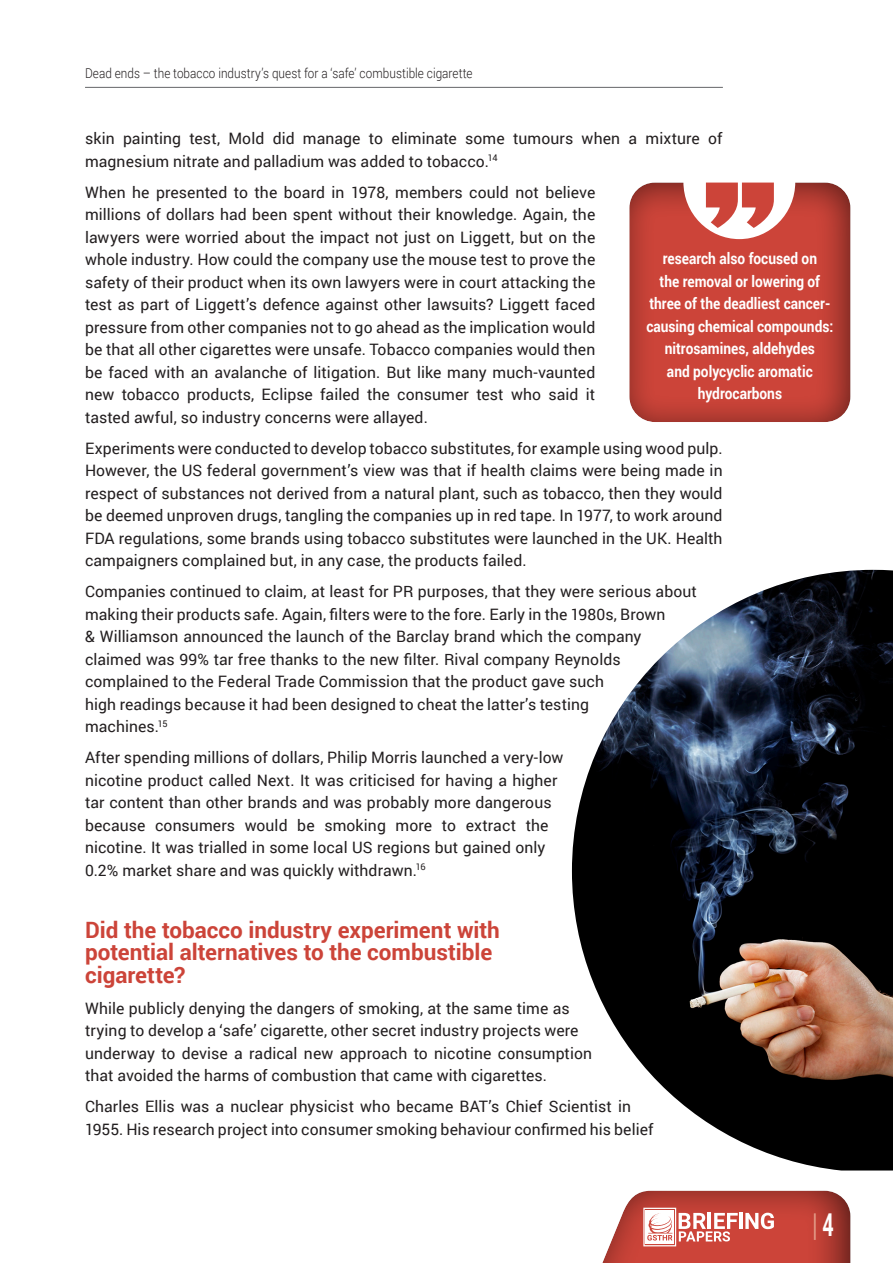
<style>
.page{position:relative;width:893px;height:1263px;background:#fff}
.page>*{position:absolute;margin:0;border:0;box-sizing:border-box;transform-origin:0 0}
.t1{font:700 31.5px "Roboto";color:#e29a86;scale:.62 1}
.t2{font:700 22.5px/22.5px "Roboto";color:#cc4439}
.t3{font:15.75px/22.5px "Roboto";letter-spacing:.005em;color:#231f20}
.t4{font:700 15.75px/22.5px "Roboto";color:#fff;text-align:center;scale:.87 1}
.t5{font:300 13.5px "Roboto";letter-spacing:.005em;color:#231f20;scale:.87 1}
.s1{color:#fff}
</style>
<div class="page">
<div style="left:569px;top:1184px;width:282px;height:79px;background:#231f20;opacity:.8"></div>
<svg style="left:572px;top:1191px;width:278px;height:72px"></svg>
<hr style="left:85px;top:87px;width:638px;height:1px;background:#6c6d70">
<img style="left:572px;top:570px;width:321px;height:600px">
<div style="left:626px;top:176px;width:225px;height:246px;background:#231f20;opacity:.6"></div>
<svg style="left:683px;top:182px;width:112px;height:57px"></svg>
<p class="t5" style="left:85px;top:64px;width:447px">Dead ends – the tobacco industry’s quest for a ‘safe’ combustible cigarette</p>
<p class="t3" style="left:85px;top:127px;width:639px">skin painting test, Mold did manage to eliminate some tumours when a mixture of magnesium nitrate and palladium was added to tobacco.<sup>14</sup></p>
<p class="t3" style="left:85px;top:180px;width:512px;text-align:justify">When he presented to the board in 1978, members could not believe millions of dollars had been spent without their knowledge. Again, the lawyers were worried about the impact not just on Liggett, but on the whole industry. How could the company use the mouse test to prove the safety of their product when its own lawyers were in court attacking the test as part of Liggett’s defence against other lawsuits? Liggett faced pressure from other companies not to go ahead as the implication would be that all other cigarettes were unsafe. Tobacco companies would then be faced with an avalanche of litigation. But like many much-vaunted new tobacco products, Eclipse failed the consumer test who said it tasted awful, so industry concerns were allayed.</p>
<p class="t3" style="left:85px;top:436px;width:639px;text-align:justify">Experiments were conducted to develop tobacco substitutes, for example using wood pulp.<br>However, the US federal government’s view was that if health claims were being made in respect of substances not derived from a natural plant, such as tobacco, then they would be deemed unproven drugs, tangling the companies up in red tape. In 1977, to work around FDA regulations, some brands using tobacco substitutes were launched in the UK. Health campaigners complained but, in any case, the products failed.</p>
<p class="t3" style="left:85px;top:580px;width:613px">Companies continued to claim, at least for PR purposes, that they were serious about making their products safe. Again, filters were to the fore. Early in the 1980s, Brown<br>&amp; Williamson announced the launch of the Barclay brand which the company claimed was 99% tar free thanks to the new filter. Rival company Reynolds complained to the Federal Trade Commission that the product gave such<br>high readings because it had been designed to cheat the latter’s testing<br>machines.<sup>15</sup></p>
<p class="t3" style="left:85px;top:746px;width:480px">After spending millions of dollars, Philip Morris launched a very-low nicotine product called Next. It was criticised for having a higher tar content than other brands and was probably more dangerous because consumers would be smoking more to extract the nicotine. It was trialled in some local US regions but gained only 0.2% market share and was quickly withdrawn.<sup>16</sup></p>
<p class="t4" style="left:646px;top:247px;width:216px">research also focused on<br>the removal or lowering of three of the deadliest cancer&shy;causing chemical compounds: nitrosamines, aldehydes<br>and polycyclic aromatic hydrocarbons</p>
<p class="t2" style="left:85px;top:917px;width:416px">Did the tobacco industry experiment with potential alternatives to the combustible cigarette?</p>
<p class="t3" style="left:85px;top:996px;width:509px">While publicly denying the dangers of smoking, at the same time as trying to develop a ‘safe’ cigarette, other secret industry projects were underway to devise a radical new approach to nicotine consumption that avoided the harms of combustion that came with cigarettes.</p>
<p class="t3" style="left:85px;top:1095px;width:570px">Charles Ellis was a nuclear physicist who became BAT’s Chief Scientist in<br>1955. His research project into consumer smoking behaviour confirmed his belief</p>
<h1 class="t1" style="left:812px;top:1202px;width:35px">| <span class="s1">4</span></h1>
</div>
